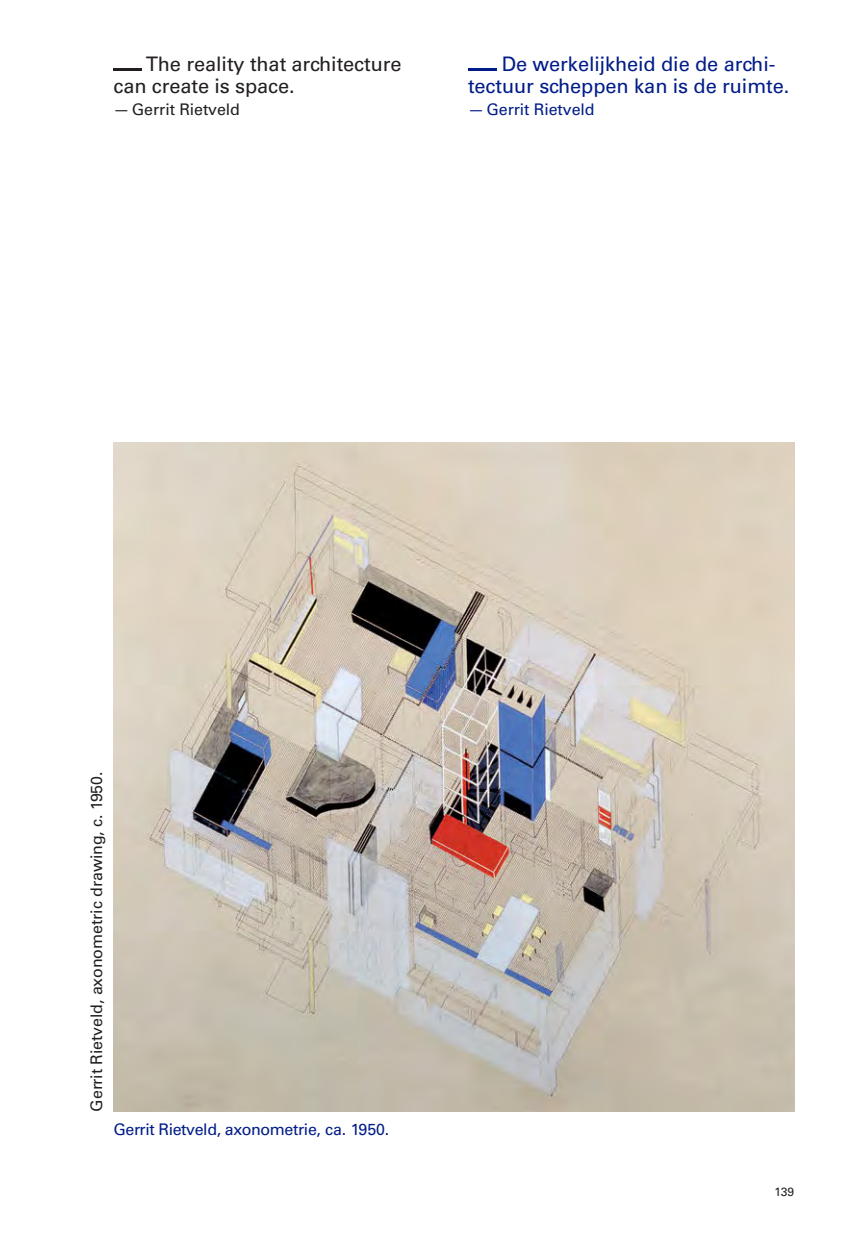
<style>
.page{position:relative;width:851px;height:1248px;background:#fff}
.page>*{position:absolute;margin:0;border:0;box-sizing:border-box;transform-origin:0 0}
.t1{font:20px/22px "Univers LT Pro 55 Roman";color:#001c88}
.t2{font:20px/22px "Univers LT Pro 55 Roman";color:#231f20}
.t3{font:16px "Univers LT Pro 55 Roman";letter-spacing:-.005em;color:#231f20}
.t4{font:16px "Univers LT Pro 55 Roman";letter-spacing:-.015em;color:#001c88}
.t5{font:12px "Univers LT Pro 55 Roman";color:#231f20}
</style>
<div class="page">
<img style="left:113px;top:442px;width:681px;height:669px">
<hr style="left:113px;top:68px;width:29px;height:3px;background:#231f20">
<hr style="left:468px;top:68px;width:28px;height:3px;background:#001c88">
<p class="t2" style="left:113px;top:52px;width:289px;text-indent:32px">The reality that architecture can create is space.</p>
<p class="t3" style="left:113px;top:98px;width:128px">— Gerrit Rietveld</p>
<p class="t1" style="left:468px;top:52px;width:323px;text-indent:34px">De werkelĳkheid die de archi&shy;tectuur scheppen kan is de ruimte.</p>
<p class="t4" style="left:468px;top:98px;width:128px">— Gerrit Rietveld</p>
<p class="t3" style="left:85px;top:1111px;width:341px;rotate:-90deg">Gerrit Rietveld, axonometric drawing, c. 1950.</p>
<p class="t4" style="left:113px;top:1117px;width:277px">Gerrit Rietveld, axonometrie, ca. 1950.</p>
<p class="t5" style="left:774px;top:1182px;width:21px">139</p>
</div>
